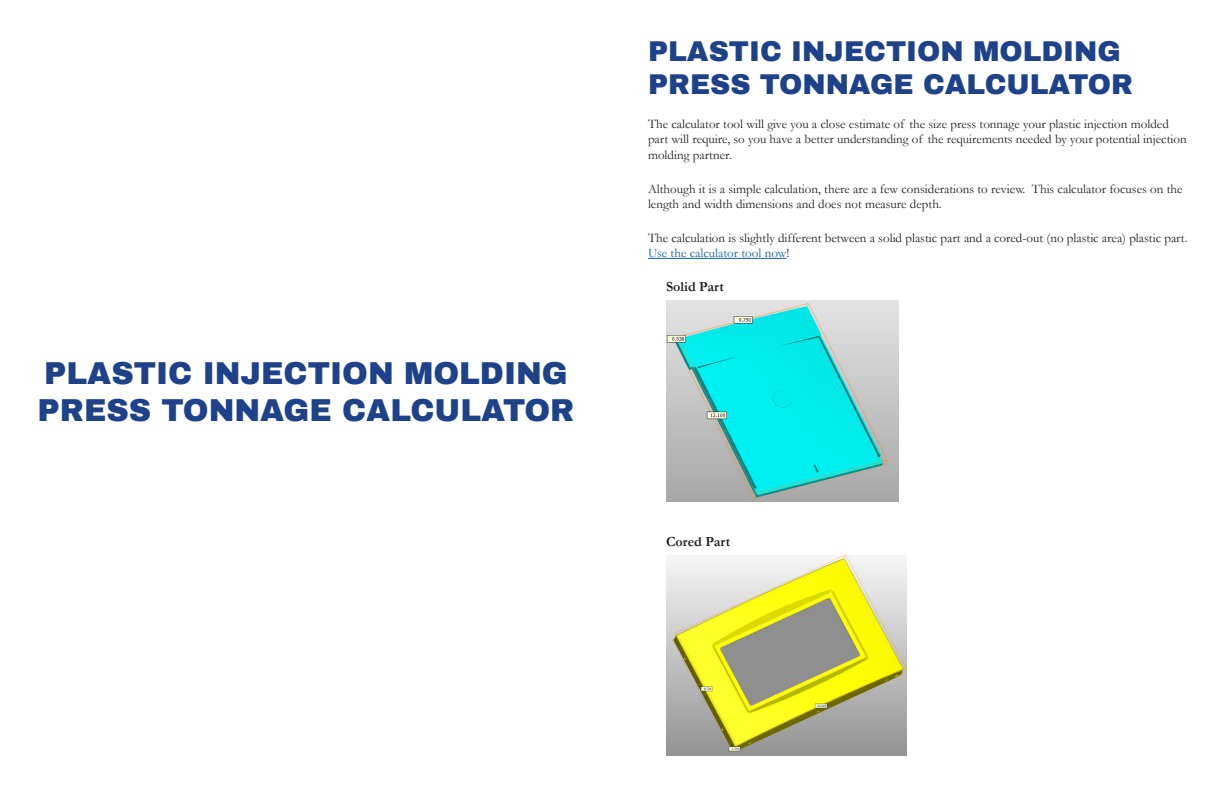
<style>
.page{position:relative;width:1224px;height:792px;background:#fff}
.page>*{position:absolute;margin:0;border:0;box-sizing:border-box;transform-origin:0 0}
.Document_Intro{font:900 31px "Archivo";color:#1d428a}
.Paragraph_Style_1{font:900 28px/33.6px "Archivo";color:#1d428a}
.t1{font:700 14px "Garamond";color:#231f20}
.Paragraph_Style_1-2{font:13px/15.6px "Garamond";color:#231f20}
.s1{color:#175d9e}
</style>
<div class="page">
<img style="left:666px;top:301px;width:232px;height:200px">
<img style="left:666px;top:556px;width:240px;height:200px">
<hr style="left:648px;top:258px;width:138px;height:1px;background:#175d9e">
<p class="Document_Intro" style="left:44px;top:354px;width:525px">PLASTIC INJECTION MOLDING</p>
<p class="Document_Intro" style="left:38px;top:391px;width:538px">PRESS TONNAGE CALCULATOR</p>
<p class="Paragraph_Style_1" style="left:648px;top:34px;width:486px">PLASTIC INJECTION MOLDING<br>PRESS TONNAGE CALCULATOR</p>
<p class="Paragraph_Style_1-2" style="left:648px;top:116px;width:540px">The calculator tool will give you a close estimate of the size press tonnage your plastic injection molded part will require, so you have a better understanding of the requirements needed by your potential injection molding partner.</p>
<p class="Paragraph_Style_1-2" style="left:648px;top:180px;width:536px">Although it is a simple calculation, there are a few considerations to review. This calculator focuses on the length and width dimensions and does not measure depth.</p>
<p class="Paragraph_Style_1-2" style="left:648px;top:230px;width:541px">The calculation is slightly different between a solid plastic part and a cored-out (no plastic area) plastic part.<br><span class="s1">Use the calculator tool now</span>!</p>
<p class="t1" style="left:666px;top:277px;width:59px">Solid Part</p>
<p class="t1" style="left:666px;top:532px;width:66px">Cored Part</p>
</div>
